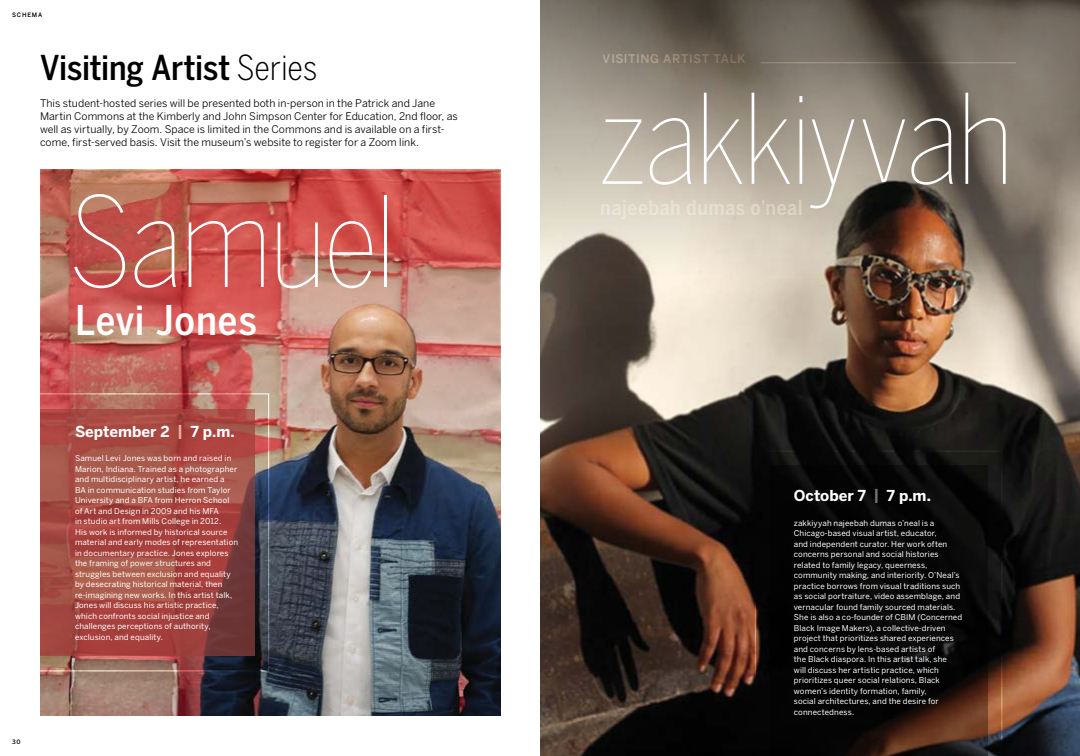
<style>
.page{position:relative;width:1080px;height:756px;background:#fff}
.page>*{position:absolute;margin:0;border:0;box-sizing:border-box;transform-origin:0 0}
.Zakkiyah{font:100 123.2px "Benton Sans Cond";letter-spacing:-.025em;color:#fff}
.Samuel{font:100 123.2px "Benton Sans Cond";letter-spacing:-.025em;color:#fff}
.Levi_Jones{font:500 40.6px "Benton Sans Cond";letter-spacing:.02em;color:#fff}
.Article_-_H1{font:500 34px "Benton Sans Cond";letter-spacing:-.005em;color:#000}
.VAS_date{font:700 15px "Benton Sans";color:#fff}
.t1{font:500 12px "Benton Sans";letter-spacing:.04em;color:#ada7a4}
.VAS_subhead{font:10.5px/13px "Benton Sans";color:#000}
.VAS_txt{font:8px/10.5px "Benton Sans";letter-spacing:.015em;color:#fff}
.t2{font:500 6px "Benton Sans";color:#000}
.s1{font-weight:300}
.s2{color:#ebaea1}
.s3{color:#757270}
</style>
<div class="page">
<img style="left:40px;top:443px;width:460px;height:273px">
<img style="left:40px;top:169px;width:460px;height:274px">
<img style="left:540px;top:276px;width:540px;height:480px">
<svg style="left:540px;top:0;width:540px;height:276px;background:#92887b"></svg>
<svg style="left:40px;top:393px;width:229px;height:278px;background:#9d4c45"></svg>
<img style="left:854px;top:181px;width:97px;height:67px">
<hr style="left:761px;top:62px;width:255px;height:1px;background:#ada7a4">
<svg style="left:755px;top:451px;width:247px;height:305px;background:#0e0a08"></svg>
<p class="t2" style="left:12px;top:11px;width:11px">SCHEM</p>
<p class="t2" style="left:38px;top:11px;width:6px">A</p>
<h1 class="Article_-_H1" style="left:40px;top:46px;width:279px">Visiting Artist <span class="s1">Series</span></h1>
<p class="VAS_subhead" style="left:40px;top:97px;width:419px">This student-hosted series will be presented both in-person in the Patrick and Jane Martin Commons at the Kimberly and John Simpson Center for Education, 2nd floor, as well as virtually, by Zoom. Space is limited in the Commons and is available on a first&shy;come, first-served basis. Visit the museum’s website to register for a Zoom link.</p>
<p class="Samuel" style="left:70px;top:170px;width:327px">Samuel</p>
<p class="Levi_Jones" style="left:75px;top:295px;width:184px">Levi Jones</p>
<p class="t2" style="left:12px;top:738px;width:10px">30</p>
<p class="VAS_date" style="left:75px;top:422px;width:161px">September 2 <span class="s2">|</span> 7 p.m.</p>
<p class="VAS_txt" style="left:75px;top:453px;width:165px">Samuel Levi Jones was born and raised in Marion, Indiana. Trained as a photographer and multidisciplinary artist, he earned a<br>BA in communication studies from Taylor University and a BFA from Herron School of Art and Design in 2009 and his MFA<br>in studio art from Mills College in 2012.<br>His work is informed by historical source material and early modes of representation in documentary practice. Jones explores the framing of power structures and struggles between exclusion and equality by desecrating historical material, then re-imagining new works. In this artist talk, Jones will discuss his artistic practice, which confronts social injustice and challenges perceptions of authority, exclusion, and equality.</p>
<h3 class="t1" style="left:603px;top:52px;width:144px">VISITING ARTIST TALK</h3>
<p class="Zakkiyah" style="left:598px;top:67px;width:418px">zakkiyyah</p>
<p class="VAS_date" style="left:794px;top:487px;width:139px">October 7 <span class="s3">|</span> 7 p.m.</p>
<p class="VAS_txt" style="left:794px;top:518px;width:170px">zakkiyyah najeebah dumas o’neal is a Chicago-based visual artist, educator,<br>and independent curator. Her work often concerns personal and social histories related to family legacy, queerness, community making, and interiority. O’Neal’s practice borrows from visual traditions such as social portraiture, video assemblage, and vernacular found family sourced materials.<br>She is also a co-founder of CBIM (Concerned Black Image Makers), a collective-driven project that prioritizes shared experiences and concerns by lens-based artists of<br>the Black diaspora. In this artist talk, she<br>will discuss her artistic practice, which prioritizes queer social relations, Black women’s identity formation, family,<br>social architectures, and the desire for connectedness.</p>
</div>
